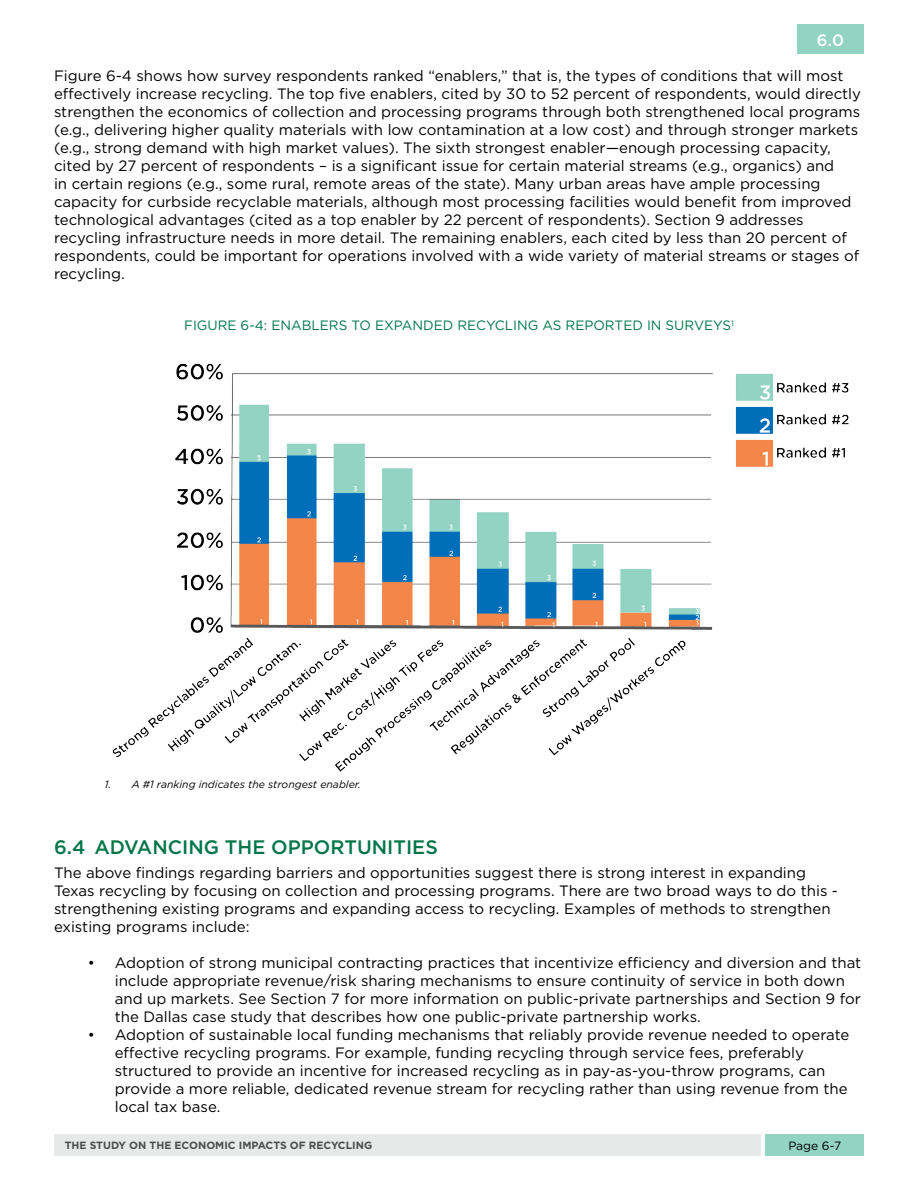
<style>
.page{position:relative;width:918px;height:1188px;background:#fff}
.page>*{position:absolute;margin:0;border:0;box-sizing:border-box;transform-origin:0 0}
.t1{font:500 19.5px "Gotham";color:#007648}
.t2{font:500 16.5px "Gotham";color:#fff}
.t3{font:15px/18px "Gotham";color:#000}
.t4{font:13.5px "Gotham";color:#007648}
.t5{font:12px "Gotham";color:#000}
.t6{font:italic 10.5px "Gotham";color:#000}
.t7{font:700 10.5px "Gotham";color:#4d4d4f}
</style>
<div class="page">
<img style="left:112px;top:363px;width:737px;height:409px">
<div style="left:766px;top:1134px;width:98px;height:22px;background:#93d3c3"></div>
<div style="left:797px;top:24px;width:67px;height:30px;background:#93d3c3"></div>
<div style="left:54px;top:1134px;width:707px;height:22px;background:#e7e8e8"></div>
<p class="t2" style="left:817px;top:29px;width:29px">6.0</p>
<p class="t3" style="left:54px;top:66px;width:809px">Figure 6-4 shows how survey respondents ranked “enablers,” that is, the types of conditions that will most effectively increase recycling. The top five enablers, cited by 30 to 52 percent of respondents, would directly strengthen the economics of collection and processing programs through both strengthened local programs (e.g., delivering higher quality materials with low contamination at a low cost) and through stronger markets (e.g., strong demand with high market values). The sixth strongest enabler—enough processing capacity, cited by 27 percent of respondents – is a significant issue for certain material streams (e.g., organics) and<br>in certain regions (e.g., some rural, remote areas of the state). Many urban areas have ample processing capacity for curbside recyclable materials, although most processing facilities would benefit from improved technological advantages (cited as a top enabler by 22 percent of respondents). Section 9 addresses recycling infrastructure needs in more detail. The remaining enablers, each cited by less than 20 percent of respondents, could be important for operations involved with a wide variety of material streams or stages of recycling.</p>
<p class="t4" style="left:184px;top:317px;width:551px">FIGURE 6-4: ENABLERS TO EXPANDED RECYCLING AS REPORTED IN SURVEYS<sup>1</sup></p>
<p class="t6" style="left:105px;top:778px;width:258px">1. A #1 ranking indicates the strongest enabler.</p>
<h1 class="t1" style="left:54px;top:834px;width:385px">6.4 ADVANCING THE OPPORTUNITIES</h1>
<p class="t3" style="left:54px;top:864px;width:786px">The above findings regarding barriers and opportunities suggest there is strong interest in expanding Texas recycling by focusing on collection and processing programs. There are two broad ways to do this - strengthening existing programs and expanding access to recycling. Examples of methods to strengthen existing programs include:</p>
<p class="t3" style="left:115px;top:954px;width:748px;text-indent:-27px">• Adoption of strong municipal contracting practices that incentivize efficiency and diversion and that include appropriate revenue/risk sharing mechanisms to ensure continuity of service in both down and up markets. See Section 7 for more information on public-private partnerships and Section 9 for the Dallas case study that describes how one public-private partnership works.</p>
<p class="t3" style="left:115px;top:1026px;width:736px;text-indent:-27px">• Adoption of sustainable local funding mechanisms that reliably provide revenue needed to operate effective recycling programs. For example, funding recycling through service fees, preferably structured to provide an incentive for increased recycling as in pay-as-you-throw programs, can provide a more reliable, dedicated revenue stream for recycling rather than using revenue from the local tax base.</p>
<p class="t7" style="left:65px;top:1139px;width:309px">THE STUDY ON THE ECONOMIC IMPACTS OF RECYCLING</p>
<p class="t5" style="left:788px;top:1138px;width:54px">Page 6-7</p>
</div>
